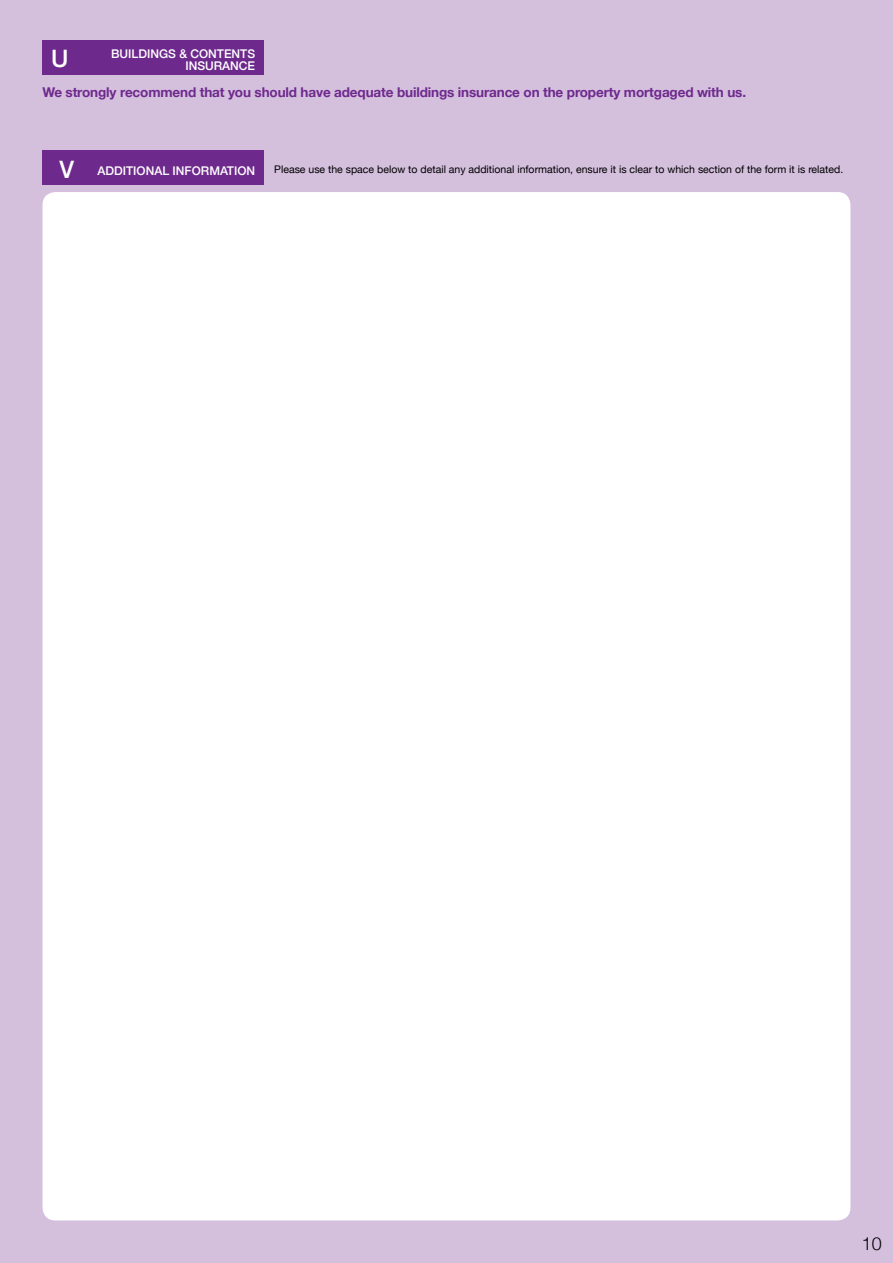
<style>
.page{position:relative;width:893px;height:1263px;background:#d4bfdd}
.page>*{position:absolute;margin:0;border:0;box-sizing:border-box;transform-origin:0 0}
.t1{font:500 24px "Helvetica Neue";color:#fff}
.t2{font:300 18px "Helvetica Neue";color:#000}
.t3{font:700 13.5px "Helvetica Neue";letter-spacing:-.01em;color:#6e298d}
.t4{font:500 12px/12px "Helvetica Neue";color:#fff;text-align:right}
.t5{font:10.5px "Helvetica Neue";color:#000}
</style>
<div class="page">
<div style="left:43px;top:40px;width:221px;height:34px;background:#6e298d"></div>
<div style="left:43px;top:151px;width:221px;height:34px;background:#6e298d"></div>
<div style="left:43px;top:192px;width:807px;height:1028px;background:#fff;border-radius:13px"></div>
<h1 class="t1" style="left:51px;top:39px;width:19px">U</h1>
<p class="t4" style="left:111px;top:46px;width:146px">BUILDINGS &amp; CONTENTS<br>INSURANCE</p>
<p class="t3" style="left:43px;top:82px;width:705px">We strongly recommend that you should have adequate buildings insurance on the property mortgaged with us.</p>
<h1 class="t1" style="left:59px;top:150px;width:16px">V</h1>
<p class="t4" style="left:98px;top:164px;width:159px">ADDITIONAL INFORMATION</p>
<p class="t5" style="left:274px;top:161px;width:571px">Please use the space below to detail any additional information, ensure it is clear to which section of the form it is related.</p>
<h2 class="t2" style="left:862px;top:1229px;width:22px">10</h2>
</div>
